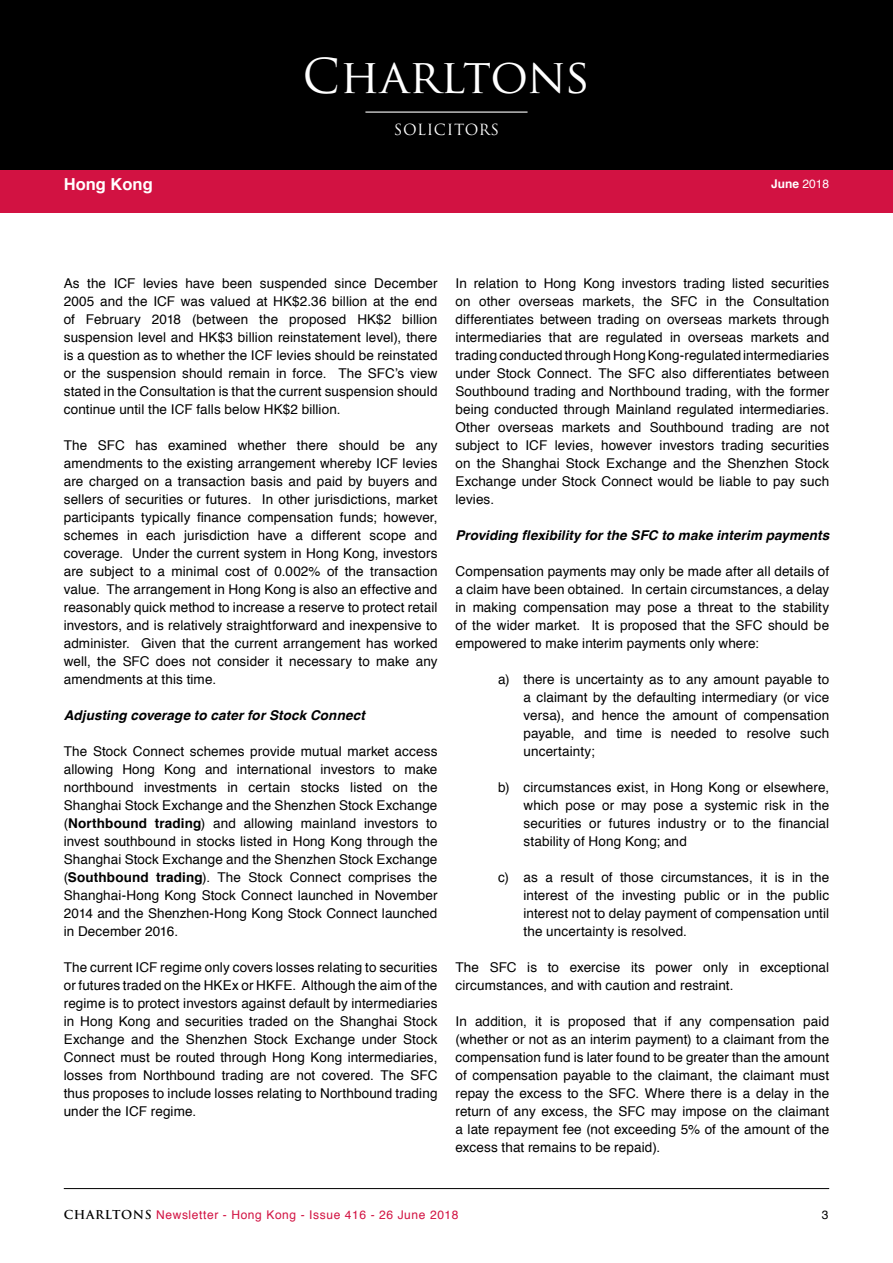
<style>
.page{position:relative;width:893px;height:1263px;background:#fff}
.page>*{position:absolute;margin:0;border:0;box-sizing:border-box;transform-origin:0 0}
.t1{font:46.8px "Trajan Pro";color:#fff}
.t2{font:700 16.5px "Helvetica";color:#fff}
.t3{font:15px "Trajan Pro";letter-spacing:.04em;color:#fff}
.t4{font:13.5px/18px "Helvetica";letter-spacing:.01em;color:#000;text-align:justify}
.t5{font:italic 700 13.5px "Helvetica";letter-spacing:.01em;color:#000}
.t6{font:12px "Helvetica";letter-spacing:.05em;color:#d21242}
.t7{font:700 12px "Helvetica";color:#fff}
.t8{font:12px "Helvetica";color:#000}
.s1{font-weight:400}
.s2{font-weight:700}
.s3{font-family:"Trajan Pro";font-weight:700;color:#000}
</style>
<div class="page">
<div style="left:0;top:194px;width:893px;height:19px;background:#d21242"></div>
<hr style="left:64px;top:1188px;width:765px;height:1px;background:#000">
<div style="left:0;top:0;width:893px;height:170px;background:#000"></div>
<div style="left:0;top:170px;width:893px;height:32px;background:#d21242"></div>
<hr style="left:365px;top:112px;width:162px;height:1px;background:#fff">
<p class="t2" style="left:64px;top:171px;width:90px">Hong Kong</p>
<h1 class="t1" style="left:303px;top:47px;width:289px">Charltons</h1>
<p class="t3" style="left:394px;top:120px;width:107px">SOLICITORS</p>
<p class="t7" style="left:771px;top:174px;width:60px">June <span class="s1">2018</span></p>
<p class="t4" style="left:64px;top:275px;width:375px">As the ICF levies have been suspended since December 2005 and the ICF was valued at HK$2.36 billion at the end of February 2018 (between the proposed HK$2 billion suspension level and HK$3 billion reinstatement level), there is a question as to whether the ICF levies should be reinstated or the suspension should remain in force. The SFC’s view stated in the Consultation is that the current suspension should continue until the ICF falls below HK$2 billion.</p>
<p class="t4" style="left:64px;top:437px;width:375px">The SFC has examined whether there should be any amendments to the existing arrangement whereby ICF levies are charged on a transaction basis and paid by buyers and sellers of securities or futures. In other jurisdictions, market participants typically finance compensation funds; however, schemes in each jurisdiction have a different scope and coverage. Under the current system in Hong Kong, investors are subject to a minimal cost of 0.002% of the transaction value. The arrangement in Hong Kong is also an effective and reasonably quick method to increase a reserve to protect retail investors, and is relatively straightforward and inexpensive to administer. Given that the current arrangement has worked well, the SFC does not consider it necessary to make any amendments at this time.</p>
<p class="t5" style="left:64px;top:704px;width:303px">Adjusting coverage to cater for Stock Connect</p>
<p class="t4" style="left:64px;top:743px;width:375px">The Stock Connect schemes provide mutual market access allowing Hong Kong and international investors to make northbound investments in certain stocks listed on the Shanghai Stock Exchange and the Shenzhen Stock Exchange (<span class="s2">Northbound trading</span>) and allowing mainland investors to invest southbound in stocks listed in Hong Kong through the Shanghai Stock Exchange and the Shenzhen Stock Exchange (<span class="s2">Southbound trading</span>). The Stock Connect comprises the Shanghai-Hong Kong Stock Connect launched in November 2014 and the Shenzhen-Hong Kong Stock Connect launched in December 2016.</p>
<p class="t4" style="left:64px;top:959px;width:375px">The current ICF regime only covers losses relating to securities or futures traded on the HKEx or HKFE. Although the aim of the regime is to protect investors against default by intermediaries in Hong Kong and securities traded on the Shanghai Stock Exchange and the Shenzhen Stock Exchange under Stock Connect must be routed through Hong Kong intermediaries, losses from Northbound trading are not covered. The SFC thus proposes to include losses relating to Northbound trading under the ICF regime.</p>
<p class="t4" style="left:455px;top:275px;width:375px">In relation to Hong Kong investors trading listed securities on other overseas markets, the SFC in the Consultation differentiates between trading on overseas markets through intermediaries that are regulated in overseas markets and trading conducted through Hong Kong-regulated intermediaries under Stock Connect. The SFC also differentiates between Southbound trading and Northbound trading, with the former being conducted through Mainland regulated intermediaries.<br>Other overseas markets and Southbound trading are not subject to ICF levies, however investors trading securities on the Shanghai Stock Exchange and the Shenzhen Stock Exchange under Stock Connect would be liable to pay such levies.</p>
<p class="t5" style="left:455px;top:524px;width:375px">Providing flexibility for the SFC to make interim payments</p>
<p class="t4" style="left:455px;top:562px;width:375px">Compensation payments may only be made after all details of a claim have been obtained. In certain circumstances, a delay in making compensation may pose a threat to the stability of the wider market. It is proposed that the SFC should be empowered to make interim payments only where:</p>
<p class="t4" style="left:523px;top:670px;width:307px;text-indent:-26px">a) there is uncertainty as to any amount payable to a claimant by the defaulting intermediary (or vice versa), and hence the amount of compensation payable, and time is needed to resolve such uncertainty;</p>
<p class="t4" style="left:523px;top:778px;width:307px;text-indent:-26px">b) circumstances exist, in Hong Kong or elsewhere, which pose or may pose a systemic risk in the securities or futures industry or to the financial stability of Hong Kong; and</p>
<p class="t4" style="left:523px;top:868px;width:307px;text-indent:-26px">c) as a result of those circumstances, it is in the interest of the investing public or in the public interest not to delay payment of compensation until the uncertainty is resolved.</p>
<p class="t4" style="left:455px;top:958px;width:375px">The SFC is to exercise its power only in exceptional circumstances, and with caution and restraint.</p>
<p class="t4" style="left:455px;top:1012px;width:375px">In addition, it is proposed that if any compensation paid (whether or not as an interim payment) to a claimant from the compensation fund is later found to be greater than the amount of compensation payable to the claimant, the claimant must repay the excess to the SFC. Where there is a delay in the return of any excess, the SFC may impose on the claimant a late repayment fee (not exceeding 5% of the amount of the excess that remains to be repaid).</p>
<p class="t6" style="left:64px;top:1206px;width:396px"><span class="s3">CHARLTONS</span> Newsletter - Hong Kong - Issue 416 - 26 June 2018</p>
<p class="t8" style="left:822px;top:1206px;width:8px">3</p>
</div>
